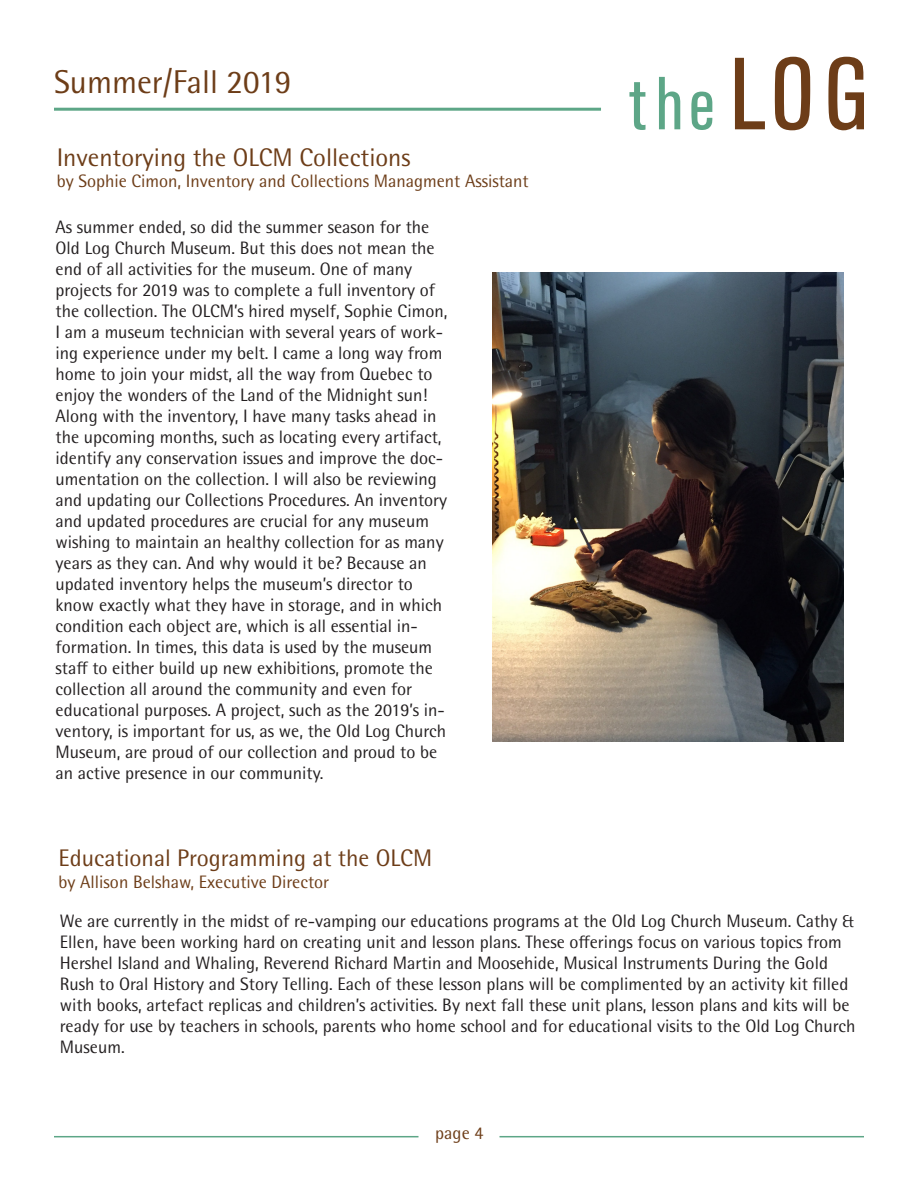
<style>
.page{position:relative;width:918px;height:1188px;background:#fff}
.page>*{position:absolute;margin:0;border:0;box-sizing:border-box;transform-origin:0 0}
.t1{font:33px "Rotis Semi Sans Std";color:#6d3d18}
.t2{font:25.5px "Rotis Semi Sans Std";color:#6d3d18}
.t3{font:24px "Rotis Semi Sans Std";color:#6d3d18}
.t4{font:18px/21px "Rotis Semi Sans Std";color:#231f20}
.t5{font:18px "Rotis Semi Sans Std";color:#6d3d18}
</style>
<div class="page">
<svg style="left:735px;top:57px;width:129px;height:73px"></svg>
<svg style="left:629px;top:77px;width:83px;height:53px"></svg>
<hr style="left:54px;top:108px;width:547px;height:3px;background:#5da687">
<hr style="left:54px;top:1136px;width:364px;height:1px;background:#5da687">
<hr style="left:500px;top:1136px;width:364px;height:1px;background:#5da687">
<img style="left:492px;top:273px;width:352px;height:469px">
<p class="t1" style="left:54px;top:62px;width:239px">Summer/Fall 2019</p>
<p class="t2" style="left:57px;top:142px;width:355px">Inventorying the OLCM Collections</p>
<p class="t5" style="left:57px;top:171px;width:474px">by Sophie Cimon, Inventory and Collections Managment Assistant</p>
<p class="t4" style="left:56px;top:216px;width:393px">As summer ended, so did the summer season for the Old Log Church Museum. But this does not mean the end of all activities for the museum. One of many projects for 2019 was to complete a full inventory of the collection. The OLCM’s hired myself, Sophie Cimon, I am a museum technician with several years of work&shy;ing experience under my belt. I came a long way from home to join your midst, all the way from Quebec to enjoy the wonders of the Land of the Midnight sun!<br>Along with the inventory, I have many tasks ahead in the upcoming months, such as locating every artifact, identify any conservation issues and improve the doc&shy;umentation on the collection. I will also be reviewing and updating our Collections Procedures. An inventory and updated procedures are crucial for any museum wishing to maintain an healthy collection for as many years as they can. And why would it be? Because an updated inventory helps the museum’s director to know exactly what they have in storage, and in which condition each object are, which is all essential in&shy;formation. In times, this data is used by the museum staff to either build up new exhibitions, promote the collection all around the community and even for educational purposes. A project, such as the 2019’s in&shy;ventory, is important for us, as we, the Old Log Church Museum, are proud of our collection and proud to be an active presence in our community.</p>
<p class="t3" style="left:59px;top:844px;width:375px">Educational Programming at the OLCM</p>
<p class="t5" style="left:59px;top:871px;width:272px">by Allison Belshaw, Executive Director</p>
<p class="t4" style="left:60px;top:911px;width:797px">We are currently in the midst of re-vamping our educations programs at the Old Log Church Museum. Cathy &amp; Ellen, have been working hard on creating unit and lesson plans. These offerings focus on various topics from Hershel Island and Whaling, Reverend Richard Martin and Moosehide, Musical Instruments During the Gold Rush to Oral History and Story Telling. Each of these lesson plans will be complimented by an activity kit filled with books, artefact replicas and children’s activities. By next fall these unit plans, lesson plans and kits will be ready for use by teachers in schools, parents who home school and for educational visits to the Old Log Church Museum.</p>
<p class="t5" style="left:435px;top:1123px;width:50px">page 4</p>
</div>
